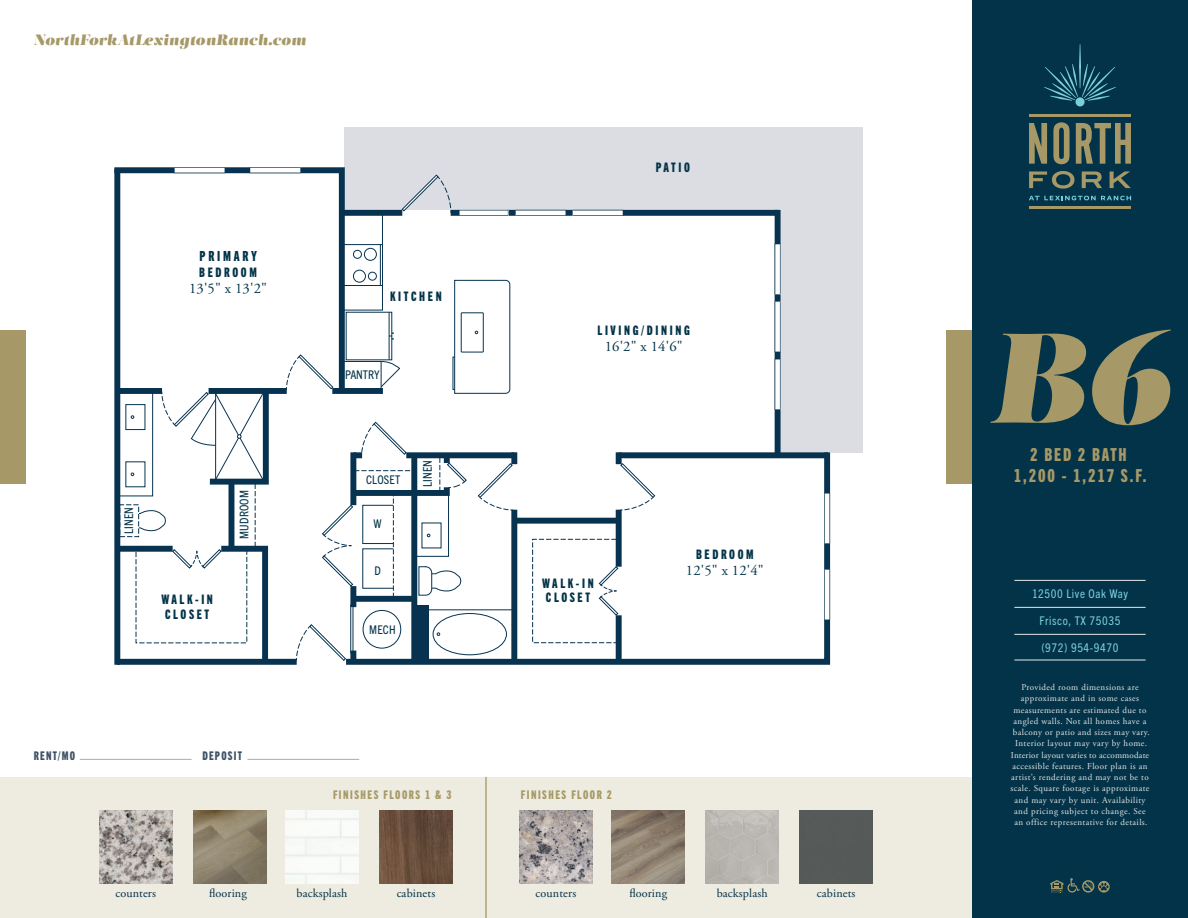
<style>
.page{position:relative;width:1188px;height:918px;background:#fff}
.page>*{position:absolute;margin:0;border:0;box-sizing:border-box;transform-origin:0 0}
.t1{font:127.5px "Salome Italic 0 wt";color:#a69967}
.t2{font:18px/21px "Trade Gothic Next LT Pro Hv Cm";letter-spacing:.1em;color:#a69967;text-align:center}
.t3{font:15px "Salome Italic 0 wt";letter-spacing:.02em;color:#a69967}
.t4{font:14.7px "Adobe Garamond Pro";letter-spacing:.01em;color:#033348}
.t5{font:13.95px "Trade Gothic Next LT Pro Hv Cm";letter-spacing:.2em;color:#033348}
.t6{font:13.2px/14.7px "Trade Gothic Next LT Pro Hv Cm";letter-spacing:.2em;color:#033348}
.t7{font:12.15px "Adobe Garamond Pro";letter-spacing:.01em;color:#033348}
.t8{font:condensed 12px "Trade Gothic Next LT Pro";letter-spacing:.05em;color:#7acfdc}
.t9{font:condensed 12px "Trade Gothic Next LT Pro";letter-spacing:.02em;color:#033348}
.t10{font:12px "Trade Gothic Next LT Pro Hv Cm";letter-spacing:.125em;color:#a69967}
.t11{font:12px "Trade Gothic Next LT Pro Hv Cm";letter-spacing:.1em;color:#3e5265}
.t12{font:9px/11.2px "Adobe Garamond Pro";letter-spacing:.045em;color:#e6e7e9;text-align:center}
</style>
<div class="page">
<div style="left:0;top:777px;width:972px;height:141px;background:#eeebe0"></div>
<div style="left:972px;top:0;width:216px;height:918px;background:#033348"></div>
<img style="left:99px;top:810px;width:73px;height:73px">
<img style="left:193px;top:810px;width:73px;height:73px">
<img style="left:286px;top:810px;width:72px;height:73px">
<img style="left:380px;top:810px;width:72px;height:73px">
<img style="left:520px;top:810px;width:72px;height:73px">
<img style="left:612px;top:810px;width:73px;height:73px">
<img style="left:706px;top:810px;width:73px;height:73px">
<div style="left:800px;top:810px;width:73px;height:73px;background:#565958"></div>
<hr style="left:485px;top:777px;width:2px;height:141px;background:#a69967">
<hr style="left:80px;top:759px;width:112px;height:1px;background:#b9ae86">
<hr style="left:247px;top:759px;width:112px;height:1px;background:#b9ae86">
<hr style="left:1014px;top:580px;width:132px;height:1px;background:#e6e7e9">
<hr style="left:1014px;top:607px;width:132px;height:1px;background:#e6e7e9">
<hr style="left:1014px;top:634px;width:132px;height:1px;background:#e6e7e9">
<hr style="left:1014px;top:660px;width:132px;height:1px;background:#e6e7e9">
<svg style="left:1050px;top:878px;width:60px;height:15px"></svg>
<svg style="left:1029px;top:123px;width:18px;height:41px"></svg>
<svg style="left:1053px;top:122px;width:17px;height:42px"></svg>
<svg style="left:1076px;top:123px;width:55px;height:41px"></svg>
<svg style="left:1029px;top:171px;width:45px;height:18px"></svg>
<svg style="left:1082px;top:171px;width:20px;height:17px"></svg>
<svg style="left:1110px;top:171px;width:21px;height:17px"></svg>
<hr style="left:1029px;top:114px;width:102px;height:3px;background:#a69967">
<hr style="left:1029px;top:206px;width:102px;height:3px;background:#a69967">
<svg style="left:1029px;top:196px;width:102px;height:4px"></svg>
<svg style="left:1044px;top:44px;width:72px;height:57px"></svg>
<div style="left:1076px;top:97px;width:9px;height:9px;background:#7acfdc;border-radius:50%"></div>
<div style="left:345px;top:127px;width:518px;height:83px;background:#dbdde3"></div>
<div style="left:778px;top:206px;width:85px;height:246px;background:#dbdde3"></div>
<div style="left:114px;top:169px;width:6px;height:496px;background:#073350"></div>
<div style="left:508px;top:210px;width:270px;height:6px;background:#073350"></div>
<div style="left:342px;top:210px;width:60px;height:6px;background:#073350"></div>
<svg style="left:459px;top:210px;width:50px;height:6px"></svg>
<svg style="left:515px;top:210px;width:51px;height:6px"></svg>
<svg style="left:572px;top:210px;width:51px;height:6px"></svg>
<div style="left:775px;top:210px;width:6px;height:245px;background:#073350"></div>
<svg style="left:775px;top:244px;width:6px;height:51px"></svg>
<svg style="left:775px;top:301px;width:6px;height:51px"></svg>
<svg style="left:775px;top:359px;width:6px;height:51px"></svg>
<svg style="left:346px;top:446px;width:487px;height:219px"></svg>
<div style="left:117px;top:659px;width:180px;height:6px;background:#073350"></div>
<svg style="left:824px;top:493px;width:6px;height:51px"></svg>
<svg style="left:824px;top:569px;width:6px;height:51px"></svg>
<svg style="left:114px;top:164px;width:234px;height:233px"></svg>
<svg style="left:174px;top:167px;width:51px;height:6px"></svg>
<svg style="left:250px;top:167px;width:51px;height:6px"></svg>
<div style="left:451px;top:210px;width:8px;height:6px;background:#073350"></div>
<svg style="left:401px;top:174px;width:51px;height:40px"></svg>
<svg style="left:286px;top:354px;width:48px;height:36px"></svg>
<div style="left:209px;top:388px;width:78px;height:6px;background:#073350"></div>
<div style="left:117px;top:388px;width:45px;height:6px;background:#073350"></div>
<div style="left:332px;top:388px;width:51px;height:6px;background:#073350"></div>
<svg style="left:477px;top:463px;width:37px;height:48px"></svg>
<div style="left:511px;top:452px;width:6px;height:12px;background:#073350"></div>
<div style="left:511px;top:510px;width:6px;height:150px;background:#073350"></div>
<svg style="left:619px;top:463px;width:37px;height:48px"></svg>
<div style="left:616px;top:452px;width:6px;height:12px;background:#073350"></div>
<div style="left:616px;top:510px;width:6px;height:57px;background:#073350"></div>
<div style="left:516px;top:518px;width:101px;height:6px;background:#073350"></div>
<div style="left:616px;top:615px;width:6px;height:46px;background:#073350"></div>
<svg style="left:296px;top:624px;width:50px;height:37px"></svg>
<svg style="left:532px;top:539px;width:87px;height:104px"></svg>
<div style="left:350px;top:586px;width:6px;height:21px;background:#073350"></div>
<div style="left:350px;top:651px;width:6px;height:11px;background:#073350"></div>
<div style="left:355px;top:596px;width:59px;height:6px;background:#073350"></div>
<div style="left:411px;top:457px;width:6px;height:204px;background:#073350"></div>
<div style="left:363px;top:610px;width:38px;height:38px;border:1px solid #073350;border-radius:50%"></div>
<hr style="left:426px;top:610px;width:88px;height:1px;background:#073350">
<div style="left:433px;top:613px;width:74px;height:42px;border:1px solid #073350;border-radius:50%"></div>
<div style="left:415px;top:606px;width:14px;height:55px;background:#073350"></div>
<svg style="left:322px;top:421px;width:145px;height:177px"></svg>
<div style="left:414px;top:492px;width:35px;height:65px;border:1px solid #073350"></div>
<div style="left:116px;top:546px;width:57px;height:6px;background:#073350"></div>
<svg style="left:123px;top:386px;width:149px;height:279px"></svg>
<hr style="left:389px;top:312px;width:1px;height:48px;background:#073350">
<svg style="left:389px;top:333px;width:5px;height:7px"></svg>
<div style="left:343px;top:361px;width:38px;height:29px;border:1px solid #073350"></div>
<svg style="left:380px;top:361px;width:20px;height:27px"></svg>
<svg style="left:343px;top:214px;width:40px;height:97px"></svg>
<svg style="left:454px;top:280px;width:56px;height:114px"></svg>
<div style="left:461px;top:312px;width:23px;height:40px;border:1px solid #073350"></div>
<div style="left:453px;top:357px;width:2px;height:33px;border:1px solid #073350"></div>
<div style="left:946px;top:330px;width:26px;height:154px;background:#a69967"></div>
<div style="left:0;top:330px;width:26px;height:154px;background:#a69967"></div>
<h3 class="t3" style="left:34px;top:30px;width:274px">NorthForkAtLexingtonRanch.com</h3>
<h3 class="t5" style="left:200px;top:247px;width:59px">PRIMARY</h3>
<h3 class="t6" style="left:199px;top:264px;width:59px">BEDROOM</h3>
<h3 class="t4" style="left:189px;top:280px;width:80px">13'5" x 13'2"</h3>
<h3 class="t9" style="left:121px;top:534px;width:29px;rotate:-90deg">LINEN</h3>
<h3 class="t6" style="left:161px;top:591px;width:53px">WALK-IN<br>CLOSET</h3>
<h3 class="t9" style="left:236px;top:539px;width:51px;rotate:-90deg">MUDROOM</h3>
<h3 class="t6" style="left:390px;top:288px;width:53px">KITCHEN</h3>
<h3 class="t9" style="left:345px;top:366px;width:36px">PANTRY</h3>
<h3 class="t9" style="left:366px;top:472px;width:36px">CLOSET</h3>
<h3 class="t9" style="left:374px;top:516px;width:10px">W</h3>
<h3 class="t9" style="left:375px;top:563px;width:8px">D</h3>
<h3 class="t9" style="left:369px;top:621px;width:28px">MECH</h3>
<h3 class="t9" style="left:419px;top:487px;width:29px;rotate:-90deg">LINEN</h3>
<h3 class="t6" style="left:656px;top:159px;width:36px">PATIO</h3>
<h3 class="t6" style="left:598px;top:322px;width:94px">LIVING/DINING</h3>
<h3 class="t4" style="left:605px;top:338px;width:80px">16'2" x 14'6"</h3>
<h3 class="t6" style="left:542px;top:575px;width:53px">WALK-IN<br>CLOSET</h3>
<h3 class="t6" style="left:696px;top:546px;width:59px">BEDROOM</h3>
<h3 class="t4" style="left:686px;top:561px;width:80px">12'5" x 12'4"</h3>
<h3 class="t11" style="left:34px;top:748px;width:43px">RENT/MO</h3>
<h3 class="t11" style="left:202px;top:748px;width:41px">DEPOSIT</h3>
<h3 class="t10" style="left:333px;top:786px;width:120px">FINISHES FLOORS 1 &amp; 3</h3>
<h3 class="t10" style="left:521px;top:786px;width:93px">FINISHES FLOOR 2</h3>
<h3 class="t7" style="left:115px;top:886px;width:42px">counters</h3>
<h3 class="t7" style="left:209px;top:886px;width:39px">flooring</h3>
<h3 class="t7" style="left:297px;top:886px;width:52px">backsplash</h3>
<h3 class="t7" style="left:397px;top:886px;width:40px">cabinets</h3>
<h3 class="t7" style="left:536px;top:886px;width:42px">counters</h3>
<h3 class="t7" style="left:629px;top:886px;width:39px">flooring</h3>
<h3 class="t7" style="left:717px;top:886px;width:52px">backsplash</h3>
<h3 class="t7" style="left:817px;top:886px;width:40px">cabinets</h3>
<h1 class="t1" style="left:988px;top:294px;width:183px">B6</h1>
<h2 class="t2" style="left:1014px;top:443px;width:134px">2 BED 2 BATH<br>1,200 - 1,217 S.F.</h2>
<h3 class="t8" style="left:1032px;top:586px;width:97px">12500 Live Oak Way</h3>
<h3 class="t8" style="left:1039px;top:612px;width:83px">Frisco, TX 75035</h3>
<h3 class="t8" style="left:1041px;top:639px;width:79px">(972) 954-9470</h3>
<p class="t12" style="left:1011px;top:682px;width:141px">Provided room dimensions are approximate and in some cases measurements are estimated due to angled walls. Not all homes have a balcony or patio and sizes may vary.<br>Interior layout may vary by home.<br>Interior layout varies to accommodate accessible features. Floor plan is an artist’s rendering and may not be to scale. Square footage is approximate and may vary by unit. Availability and pricing subject to change. See an office representative for details.</p>
</div>
